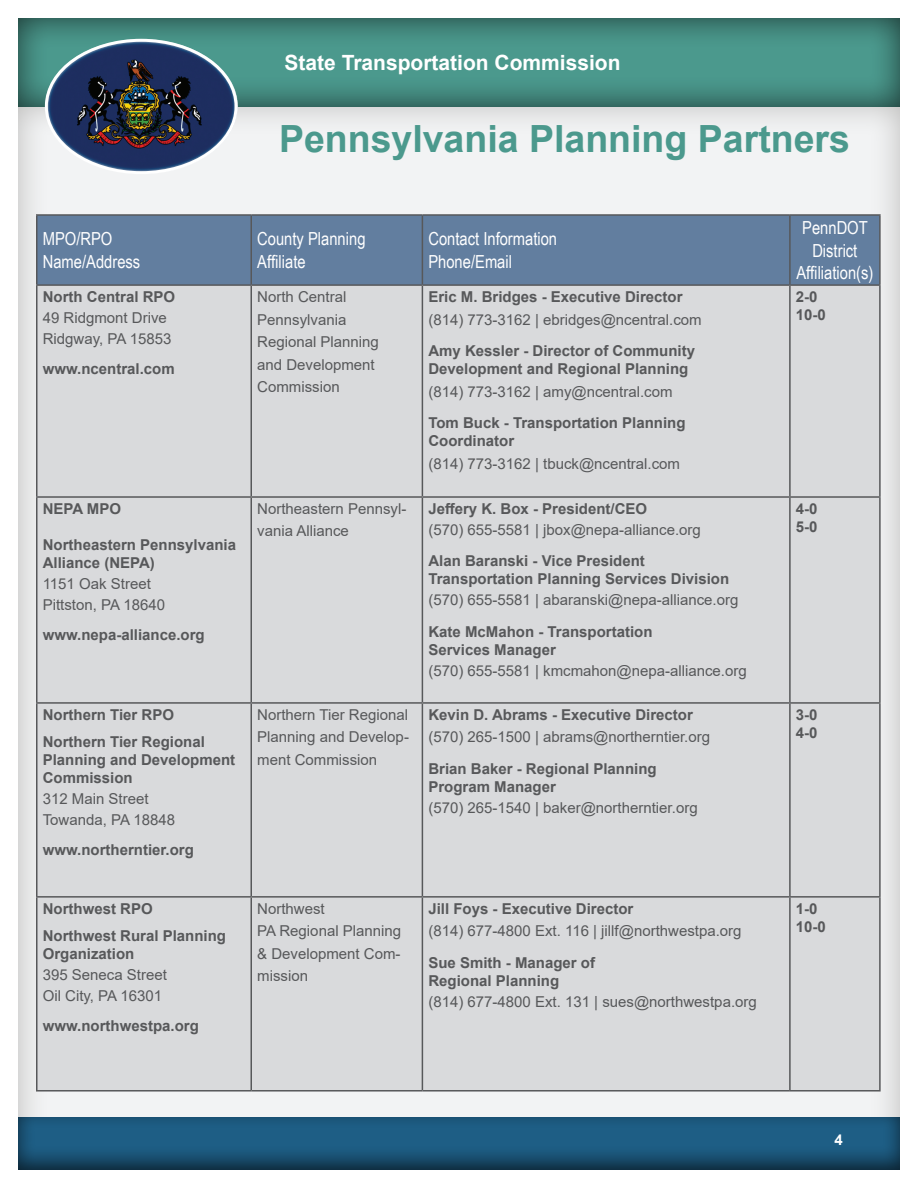
<style>
.page{position:relative;width:918px;height:1188px;background:#fff}
.page>*{position:absolute;margin:0;border:0;box-sizing:border-box;transform-origin:0 0}
.t1{font:700 37.5px "Arial";color:#4b998d}
.t2{font:700 21px "Arial";color:#fff}
.t3{font:18px/22.5px "Arial Narrow";color:#fff}
.t4{font:15px/22.5px "Arial";color:#57585a}
.t5{font:700 15px/18px "Arial";color:#57585a}
.t6{font:700 15px "Arial";color:#fff}
</style>
<div class="page">
<div style="left:9px;top:98px;width:891px;height:1074px;background:#93908b;opacity:.55"></div>
<div style="left:15px;top:16px;width:885px;height:92px;background:#231f20;opacity:.75"></div>
<img style="left:43px;top:36px;width:195px;height:141px">
<div style="left:45px;top:39px;width:193px;height:135px;border:3px solid #fff;border-radius:50%"></div>
<div style="left:16px;top:1117px;width:885px;height:55px;background:#231f20;opacity:.75"></div>
<div style="left:38px;top:216px;width:841px;height:68px;background:#627e9f"></div>
<div style="left:38px;top:286px;width:841px;height:804px;background:#d9dadc"></div>
<hr style="left:36px;top:214px;width:215px;height:2px;background:#57585a">
<hr style="left:36px;top:216px;width:2px;height:68px;background:#57585a">
<hr style="left:251px;top:214px;width:171px;height:2px;background:#57585a">
<hr style="left:250px;top:216px;width:2px;height:68px;background:#57585a">
<hr style="left:422px;top:214px;width:368px;height:2px;background:#57585a">
<hr style="left:422px;top:216px;width:1px;height:68px;background:#57585a">
<hr style="left:790px;top:214px;width:91px;height:2px;background:#57585a">
<hr style="left:789px;top:216px;width:2px;height:68px;background:#57585a">
<hr style="left:879px;top:216px;width:2px;height:68px;background:#57585a">
<hr style="left:36px;top:284px;width:215px;height:2px;background:#57585a">
<hr style="left:36px;top:286px;width:2px;height:210px;background:#57585a">
<hr style="left:251px;top:284px;width:171px;height:2px;background:#57585a">
<hr style="left:250px;top:286px;width:2px;height:210px;background:#57585a">
<hr style="left:422px;top:284px;width:368px;height:2px;background:#57585a">
<hr style="left:422px;top:286px;width:1px;height:210px;background:#57585a">
<hr style="left:790px;top:284px;width:91px;height:2px;background:#57585a">
<hr style="left:789px;top:286px;width:2px;height:210px;background:#57585a">
<hr style="left:879px;top:286px;width:2px;height:210px;background:#57585a">
<hr style="left:36px;top:496px;width:215px;height:2px;background:#57585a">
<hr style="left:36px;top:498px;width:2px;height:204px;background:#57585a">
<hr style="left:251px;top:496px;width:171px;height:2px;background:#57585a">
<hr style="left:250px;top:498px;width:2px;height:204px;background:#57585a">
<hr style="left:422px;top:496px;width:368px;height:2px;background:#57585a">
<hr style="left:422px;top:498px;width:1px;height:204px;background:#57585a">
<hr style="left:790px;top:496px;width:91px;height:2px;background:#57585a">
<hr style="left:789px;top:498px;width:2px;height:204px;background:#57585a">
<hr style="left:879px;top:498px;width:2px;height:204px;background:#57585a">
<hr style="left:36px;top:702px;width:215px;height:2px;background:#57585a">
<hr style="left:36px;top:704px;width:2px;height:192px;background:#57585a">
<hr style="left:251px;top:702px;width:171px;height:2px;background:#57585a">
<hr style="left:250px;top:704px;width:2px;height:192px;background:#57585a">
<hr style="left:422px;top:702px;width:368px;height:2px;background:#57585a">
<hr style="left:422px;top:704px;width:1px;height:192px;background:#57585a">
<hr style="left:790px;top:702px;width:91px;height:2px;background:#57585a">
<hr style="left:789px;top:704px;width:2px;height:192px;background:#57585a">
<hr style="left:879px;top:704px;width:2px;height:192px;background:#57585a">
<hr style="left:36px;top:896px;width:215px;height:2px;background:#57585a">
<hr style="left:36px;top:898px;width:2px;height:192px;background:#57585a">
<hr style="left:251px;top:896px;width:171px;height:2px;background:#57585a">
<hr style="left:250px;top:898px;width:2px;height:192px;background:#57585a">
<hr style="left:422px;top:896px;width:368px;height:2px;background:#57585a">
<hr style="left:422px;top:898px;width:1px;height:192px;background:#57585a">
<hr style="left:790px;top:896px;width:91px;height:2px;background:#57585a">
<hr style="left:789px;top:898px;width:2px;height:192px;background:#57585a">
<hr style="left:879px;top:898px;width:2px;height:192px;background:#57585a">
<hr style="left:36px;top:1090px;width:215px;height:2px;background:#57585a">
<hr style="left:251px;top:1090px;width:171px;height:2px;background:#57585a">
<hr style="left:422px;top:1090px;width:368px;height:2px;background:#57585a">
<hr style="left:790px;top:1090px;width:91px;height:2px;background:#57585a">
<h2 class="t2" style="left:284px;top:47px;width:338px">State Transportation Commission</h2>
<h1 class="t1" style="left:279px;top:112px;width:573px">Pennsylvania Planning Partners</h1>
<p class="t3" style="left:43px;top:227px;width:99px">MPO/RPO<br>Name/Address</p>
<p class="t3" style="left:257px;top:227px;width:110px">County Planning<br>Affiliate</p>
<p class="t3" style="left:428px;top:227px;width:130px">Contact Information<br>Phone/Email</p>
<p class="t3" style="left:796px;top:216px;width:79px;text-align:center">PennDOT<br>District<br>Affiliation(s)</p>
<p class="t5" style="left:43px;top:288px;width:134px">North Central RPO</p>
<p class="t4" style="left:43px;top:307px;width:130px;line-height:21px">49 Ridgmont Drive<br>Ridgway, PA 15853</p>
<p class="t5" style="left:43px;top:360px;width:133px">www.ncentral.com</p>
<p class="t4" style="left:257px;top:285px;width:123px">North Central<br>Pennsylvania<br>Regional Planning and Development<br>Commission</p>
<p class="t5" style="left:428px;top:288px;width:256px">Eric M. Bridges - Executive Director</p>
<p class="t5" style="left:796px;top:288px;width:32px">2-0<br>10-0</p>
<p class="t4" style="left:428px;top:308px;width:275px">(814) 773-3162 | ebridges@ncentral.com</p>
<p class="t5" style="left:428px;top:342px;width:268px">Amy Kessler - Director of Community<br>Development and Regional Planning</p>
<p class="t4" style="left:428px;top:380px;width:246px">(814) 773-3162 | amy@ncentral.com</p>
<p class="t5" style="left:428px;top:414px;width:259px">Tom Buck - Transportation Planning<br>Coordinator</p>
<p class="t4" style="left:428px;top:452px;width:253px">(814) 773-3162 | tbuck@ncentral.com</p>
<p class="t5" style="left:43px;top:500px;width:80px">NEPA MPO</p>
<p class="t5" style="left:43px;top:536px;width:195px">Northeastern Pennsylvania<br>Alliance (NEPA)</p>
<p class="t4" style="left:43px;top:573px;width:124px;line-height:21px">1151 Oak Street<br>Pittston, PA 18640</p>
<p class="t5" style="left:43px;top:626px;width:163px">www.nepa-alliance.org</p>
<p class="t5" style="left:43px;top:701px;width:164px;line-height:27px">Northern Tier RPO<br>Northern Tier Regional</p>
<p class="t5" style="left:43px;top:751px;width:194px">Planning and Development<br>Commission</p>
<p class="t4" style="left:43px;top:788px;width:134px;line-height:21px">312 Main Street<br>Towanda, PA 18848</p>
<p class="t5" style="left:43px;top:841px;width:153px">www.northerntier.org</p>
<p class="t5" style="left:43px;top:895px;width:185px;line-height:27px">Northwest RPO<br>Northwest Rural Planning</p>
<p class="t5" style="left:43px;top:945px;width:93px">Organization</p>
<p class="t4" style="left:43px;top:964px;width:126px;line-height:21px">395 Seneca Street<br>Oil City, PA 16301</p>
<p class="t5" style="left:43px;top:1017px;width:158px">www.northwestpa.org</p>
<p class="t4" style="left:257px;top:497px;width:151px">Northeastern Pennsyl&shy;vania Alliance</p>
<p class="t5" style="left:428px;top:500px;width:220px">Jeffery K. Box - President/CEO</p>
<p class="t4" style="left:428px;top:518px;width:274px">(570) 655-5581 | jbox@nepa-alliance.org</p>
<p class="t5" style="left:428px;top:552px;width:302px">Alan Baranski - Vice President<br>Transportation Planning Services Division</p>
<p class="t4" style="left:428px;top:589px;width:312px">(570) 655-5581 | abaranski@nepa-alliance.org</p>
<p class="t5" style="left:428px;top:623px;width:226px">Kate McMahon - Transportation<br>Services Manager</p>
<p class="t4" style="left:428px;top:659px;width:320px">(570) 655-5581 | kmcmahon@nepa-alliance.org</p>
<p class="t4" style="left:257px;top:703px;width:153px;text-align:justify">Northern Tier Regional Planning and Develop&shy;ment Commission</p>
<p class="t5" style="left:428px;top:706px;width:266px">Kevin D. Abrams - Executive Director</p>
<p class="t4" style="left:428px;top:726px;width:283px">(570) 265-1500 | abrams@northerntier.org</p>
<p class="t5" style="left:428px;top:760px;width:230px">Brian Baker - Regional Planning<br>Program Manager</p>
<p class="t4" style="left:428px;top:796px;width:271px">(570) 265-1540 | baker@northerntier.org</p>
<p class="t4" style="left:257px;top:897px;width:145px">Northwest<br>PA Regional Planning &amp; Development Com&shy;mission</p>
<p class="t5" style="left:428px;top:900px;width:207px">Jill Foys - Executive Director</p>
<p class="t4" style="left:428px;top:920px;width:315px">(814) 677-4800 Ext. 116 | jillf@northwestpa.org</p>
<p class="t5" style="left:428px;top:954px;width:168px">Sue Smith - Manager of<br>Regional Planning</p>
<p class="t4" style="left:428px;top:990px;width:330px">(814) 677-4800 Ext. 131 | sues@northwestpa.org</p>
<p class="t5" style="left:796px;top:500px;width:23px">4-0<br>5-0</p>
<p class="t5" style="left:796px;top:706px;width:23px">3-0<br>4-0</p>
<p class="t5" style="left:796px;top:900px;width:32px">1-0<br>10-0</p>
<p class="t6" style="left:834px;top:1129px;width:10px">4</p>
</div>
